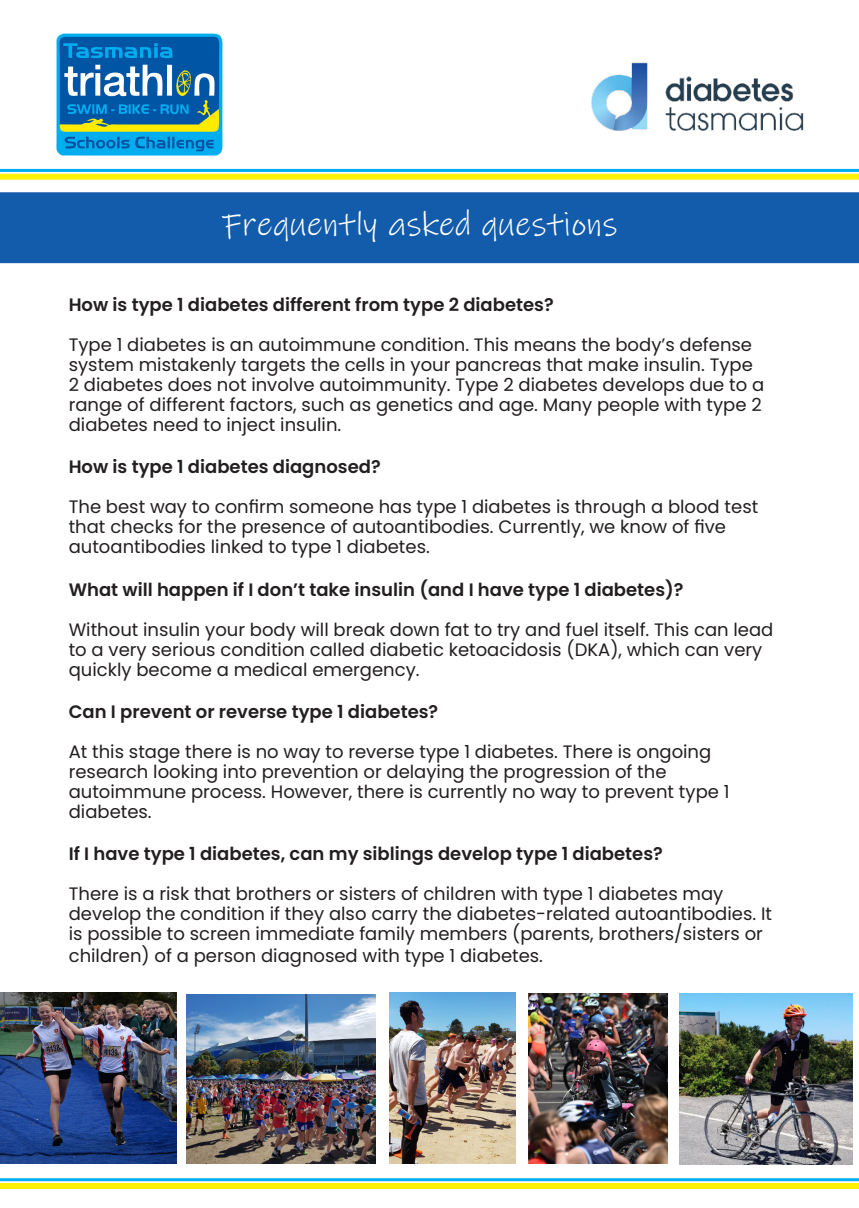
<style>
.page{position:relative;width:859px;height:1208px;background:#fff}
.page>*{position:absolute;margin:0;border:0;box-sizing:border-box;transform-origin:0 0}
.t1{font:34px "Ink Free";letter-spacing:.01em;color:#fff}
.t2{font:18px/20px "Poppins";color:#231f20}
.t3{font:600 18px "Poppins";color:#231f20}
</style>
<div class="page">
<div style="left:0;top:192px;width:859px;height:71px;background:#135cab"></div>
<hr style="left:0;top:169px;width:859px;height:3px;background:#00aeef">
<div style="left:0;top:174px;width:859px;height:6px;background:#fff101"></div>
<img style="left:591px;top:62px;width:213px;height:69px">
<img style="left:528px;top:994px;width:139px;height:169px">
<img style="left:0;top:993px;width:176px;height:171px">
<img style="left:56px;top:33px;width:167px;height:123px">
<img style="left:186px;top:994px;width:189px;height:169px">
<img style="left:390px;top:993px;width:126px;height:171px">
<img style="left:679px;top:994px;width:173px;height:171px">
<hr style="left:0;top:1178px;width:859px;height:3px;background:#00aeef">
<div style="left:0;top:1183px;width:859px;height:6px;background:#fff101"></div>
<p class="t1" style="left:222px;top:202px;width:397px">Frequently asked questions</p>
<p class="t3" style="left:69px;top:294px;width:486px">How is type 1 diabetes different from type 2 diabetes?</p>
<p class="t2" style="left:69px;top:334px;width:697px">Type 1 diabetes is an autoimmune condition. This means the body’s defense system mistakenly targets the cells in your pancreas that make insulin. Type 2 diabetes does not involve autoimmunity. Type 2 diabetes develops due to a range of different factors, such as genetics and age. Many people with type 2 diabetes need to inject insulin.</p>
<p class="t3" style="left:69px;top:456px;width:313px">How is type 1 diabetes diagnosed?</p>
<p class="t2" style="left:69px;top:496px;width:691px">The best way to confirm someone has type 1 diabetes is through a blood test that checks for the presence of autoantibodies. Currently, we know of five</p>
<p class="t2" style="left:69px;top:536px;width:363px">autoantibodies linked to type 1 diabetes.</p>
<p class="t3" style="left:69px;top:579px;width:616px">What will happen if I don’t take insulin (and I have type 1 diabetes)?</p>
<p class="t2" style="left:69px;top:619px;width:706px">Without insulin your body will break down fat to try and fuel itself. This can lead to a very serious condition called diabetic ketoacidosis (DKA), which can very quickly become a medical emergency.</p>
<p class="t3" style="left:69px;top:701px;width:371px">Can I prevent or reverse type 1 diabetes?</p>
<p class="t2" style="left:69px;top:741px;width:644px">At this stage there is no way to reverse type 1 diabetes. There is ongoing</p>
<p class="t2" style="left:69px;top:761px;width:599px">research looking into prevention or delaying the progression of the</p>
<p class="t2" style="left:69px;top:781px;width:662px">autoimmune process. However, there is currently no way to prevent type 1</p>
<p class="t2" style="left:69px;top:801px;width:84px">diabetes.</p>
<p class="t3" style="left:69px;top:843px;width:596px">If I have type 1 diabetes, can my siblings develop type 1 diabetes?</p>
<p class="t2" style="left:69px;top:883px;width:656px">There is a risk that brothers or sisters of children with type 1 diabetes may</p>
<p class="t2" style="left:69px;top:903px;width:705px">develop the condition if they also carry the diabetes-related autoantibodies. It is possible to screen immediate family members (parents, brothers/sisters or</p>
<p class="t2" style="left:69px;top:945px;width:476px">children) of a person diagnosed with type 1 diabetes.</p>
</div>
